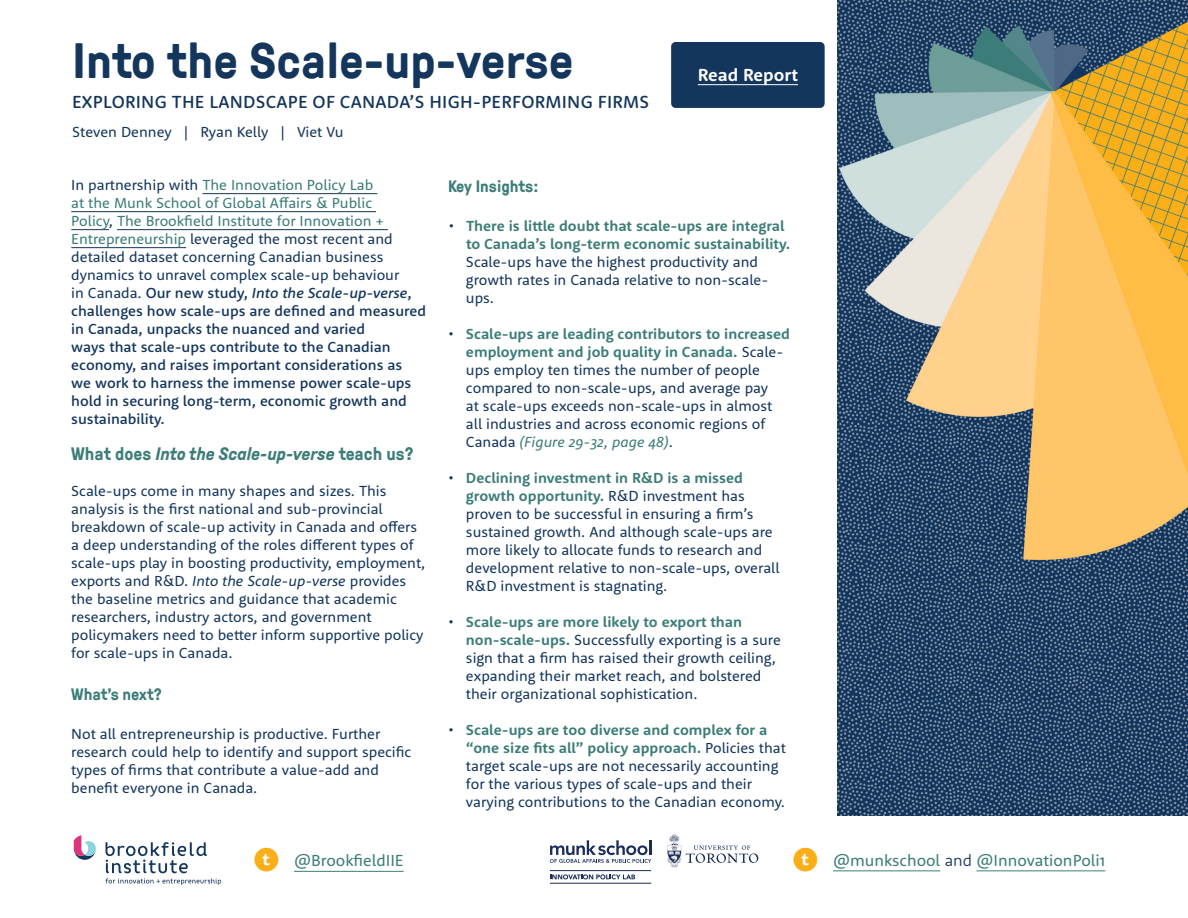
<style>
.page{position:relative;width:1188px;height:918px;background:#fff}
.page>*{position:absolute;margin:0;border:0;box-sizing:border-box;transform-origin:0 0}
.Cover_Hed_2{font:700 49.5px "GT Pressura";color:#14365d}
.Dek{font:500 18px "Rooney Sans";letter-spacing:.015em;color:#14365d}
.t1{font:italic 700 18px "GT Pressura";color:#3c7d78}
.t2{font:700 18px "Rooney Sans";color:#fff}
.Text{font:16.5px "Rooney Sans";color:#3c7d78}
.t3{font:700 16.5px "GT Pressura";color:#3c7d78}
.t4{font:15px/18px "Rooney Sans";color:#14365d}
.t5{font:500 15px/18px "Rooney Sans";color:#14365d}
.t6{font:700 15px/18px "Rooney Sans";color:#3c7d78}
.s1{font-weight:400}
.s2{font-weight:400;color:#3c7d78}
.s3{font-style:italic}
.s4{font-style:normal}
.s5{font-weight:300;color:#14365d}
.s6{font-weight:400;color:#14365d}
.s7{font-weight:300}
.s8{font-weight:700;color:#3c7d78}
.s9{font-style:italic;color:#3c7d78}
</style>
<div class="page">
<img style="left:838px;top:0;width:350px;height:816px">
<svg style="left:550px;top:840px;width:101px;height:23px"></svg>
<svg style="left:667px;top:835px;width:91px;height:32px"></svg>
<hr style="left:550px;top:870px;width:101px;height:1px;background:#1a2d59">
<hr style="left:550px;top:883px;width:101px;height:1px;background:#1a2d59">
<svg style="left:550px;top:874px;width:85px;height:5px"></svg>
<svg style="left:106px;top:842px;width:115px;height:43px"></svg>
<svg style="left:74px;top:835px;width:22px;height:25px"></svg>
<hr style="left:833px;top:870px;width:107px;height:1px;background:#3c7d78">
<hr style="left:977px;top:870px;width:128px;height:1px;background:#3c7d78">
<hr style="left:294px;top:871px;width:110px;height:1px;background:#3c7d78">
<div style="left:671px;top:42px;width:154px;height:66px;background:#14365d;border-radius:4px"></div>
<hr style="left:698px;top:84px;width:100px;height:1px;background:#fff">
<hr style="left:202px;top:193px;width:175px;height:1px;background:#14365d">
<hr style="left:71px;top:211px;width:305px;height:1px;background:#14365d">
<hr style="left:71px;top:229px;width:38px;height:1px;background:#14365d">
<hr style="left:117px;top:229px;width:271px;height:1px;background:#14365d">
<hr style="left:71px;top:247px;width:115px;height:1px;background:#14365d">
<p class="Cover_Hed_2" style="left:73px;top:24px;width:502px">Into the Scale-up-verse</p>
<p class="Dek" style="left:72px;top:90px;width:579px">EXPLORING THE LANDSCAPE OF CANADA’S HIGH-PERFORMING FIRMS</p>
<p class="t4" style="left:72px;top:123px;width:273px">Steven Denney | Ryan Kelly | Viet Vu</p>
<p class="t2" style="left:698px;top:63px;width:102px">Read Report</p>
<p class="t5" style="left:71px;top:176px;width:356px"><span class="s1">In partnership with</span> <span class="s2">The Innovation Policy Lab<br>at the Munk School of Global Affairs &amp; Public<br>Policy</span><span class="s1">,</span> <span class="s2">The Brookfield Institute for Innovation + Entrepreneurship</span> <span class="s1">leveraged the most recent and detailed dataset concerning Canadian business dynamics to unravel complex scale-up behaviour<br>in Canada.</span> Our new study, <span class="s3">Into the Scale-up-verse</span>, challenges how scale-ups are defined and measured in Canada, unpacks the nuanced and varied<br>ways that scale-ups contribute to the Canadian economy, and raises important considerations as<br>we work to harness the immense power scale-ups hold in securing long-term, economic growth and sustainability.</p>
<p class="t1" style="left:71px;top:445px;width:344px"><span class="s4">What does</span> Into the Scale-up-verse <span class="s4">teach us?</span></p>
<p class="t4" style="left:71px;top:482px;width:356px">Scale-ups come in many shapes and sizes. This analysis is the first national and sub-provincial breakdown of scale-up activity in Canada and offers a deep understanding of the roles different types of scale-ups play in boosting productivity, employment, exports and R&amp;D. <span class="s3">Into the Scale-up-verse</span> provides the baseline metrics and guidance that academic researchers, industry actors, and government policymakers need to better inform supportive policy for scale-ups in Canada.</p>
<p class="t3" style="left:71px;top:683px;width:92px">What’s next?</p>
<p class="t4" style="left:71px;top:725px;width:342px">Not all entrepreneurship is productive. Further research could help to identify and support specific types of firms that contribute a value-add and benefit everyone in Canada.</p>
<p class="t3" style="left:448px;top:174px;width:92px">Key Insights:</p>
<p class="t6" style="left:466px;top:216px;width:326px;text-indent:-18px"><span class="s5">•</span> There is little doubt that scale-ups are integral to Canada’s long-term economic sustainability.<br><span class="s6">Scale-ups have the highest productivity and growth rates in Canada relative to non-scale&shy;ups.</span></p>
<p class="t4" style="left:466px;top:324px;width:325px;text-indent:-18px"><span class="s7">•</span> <span class="s8">Scale-ups are leading contributors to increased employment and job quality in Canada.</span> Scale&shy;ups employ ten times the number of people compared to non-scale-ups, and average pay<br>at scale-ups exceeds non-scale-ups in almost all industries and across economic regions of Canada <span class="s9">(Figure 29-32, page 48)</span>.</p>
<p class="t4" style="left:466px;top:468px;width:315px;text-indent:-18px"><span class="s7">•</span> <span class="s8">Declining investment in R&amp;D is a missed growth opportunity.</span> R&amp;D investment has proven to be successful in ensuring a firm’s sustained growth. And although scale-ups are more likely to allocate funds to research and development relative to non-scale-ups, overall R&amp;D investment is stagnating.</p>
<p class="t4" style="left:466px;top:612px;width:316px;text-indent:-18px"><span class="s7">•</span> <span class="s8">Scale-ups are more likely to export than non-scale-ups.</span> Successfully exporting is a sure sign that a firm has raised their growth ceiling, expanding their market reach, and bolstered their organizational sophistication.</p>
<p class="t4" style="left:466px;top:720px;width:321px;text-indent:-18px"><span class="s7">•</span> <span class="s8">Scale-ups are too diverse and complex for a “one size fits all” policy approach.</span> Policies that target scale-ups are not necessarily accounting for the various types of scale-ups and their varying contributions to the Canadian economy.</p>
<p class="Text" style="left:294px;top:850px;width:111px">@BrookfieldIIE</p>
<p class="Text" style="left:833px;top:849px;width:274px">@munkschool <span class="s5">and</span> @InnovationPoli1</p>
</div>
